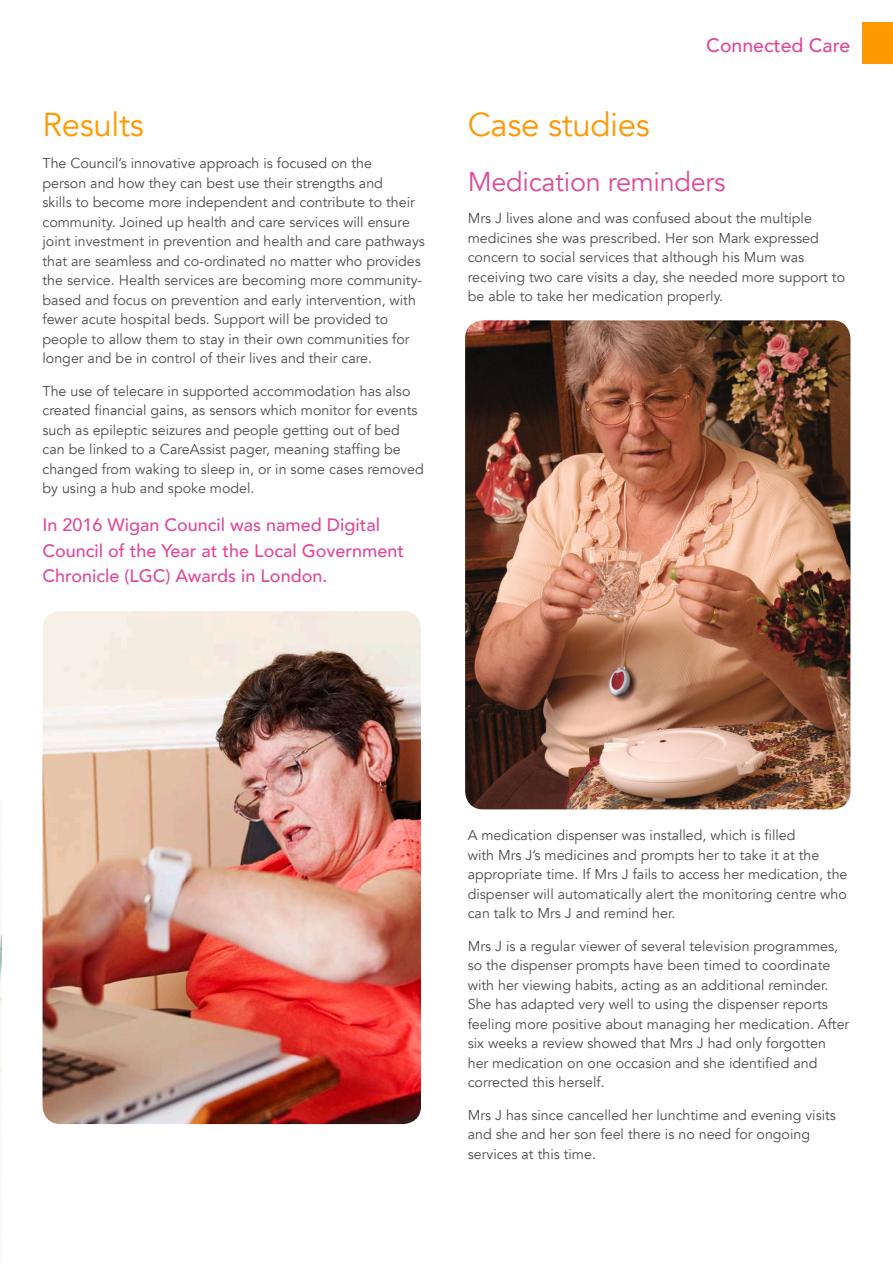
<style>
.page{position:relative;width:893px;height:1263px;background:#fff}
.page>*{position:absolute;margin:0;border:0;box-sizing:border-box;transform-origin:0 0}
.t1{font:33px "Avenir";letter-spacing:-.01em;color:#f90}
.t2{font:27px "Avenir";letter-spacing:-.01em;color:#de4a99}
.t3{font:500 19.5px "Avenir";color:#de4a99}
.t4{font:500 18px/25.5px "Avenir";color:#de4a99}
.t5{font:14.25px/19.5px "Avenir";color:#4b4c4d}
</style>
<div class="page">
<div style="left:862px;top:22px;width:31px;height:41px;background:#f90"></div>
<img style="left:0;top:926px;width:1px;height:148px">
<img style="left:465px;top:320px;width:385px;height:489px">
<img style="left:43px;top:611px;width:378px;height:513px">
<p class="t1" style="left:43px;top:105px;width:103px">Results</p>
<p class="t5" style="left:43px;top:154px;width:384px">The Council’s innovative approach is focused on the<br>person and how they can best use their strengths and<br>skills to become more independent and contribute to their community. Joined up health and care services will ensure joint investment in prevention and health and care pathways that are seamless and co-ordinated no matter who provides the service. Health services are becoming more community&shy;based and focus on prevention and early intervention, with fewer acute hospital beds. Support will be provided to people to allow them to stay in their own communities for longer and be in control of their lives and their care.</p>
<p class="t5" style="left:43px;top:381px;width:383px">The use of telecare in supported accommodation has also created financial gains, as sensors which monitor for events such as epileptic seizures and people getting out of bed can be linked to a CareAssist pager, meaning staffing be changed from waking to sleep in, or in some cases removed by using a hub and spoke model.</p>
<p class="t4" style="left:43px;top:511px;width:363px">In 2016 Wigan Council was named Digital<br>Council of the Year at the Local Government<br>Chronicle (LGC) Awards in London.</p>
<h3 class="t3" style="left:706px;top:29px;width:146px">Connected Care</h3>
<p class="t1" style="left:468px;top:105px;width:184px">Case studies</p>
<p class="t2" style="left:468px;top:165px;width:259px">Medication reminders</p>
<p class="t5" style="left:468px;top:209px;width:379px">Mrs J lives alone and was confused about the multiple medicines she was prescribed. Her son Mark expressed concern to social services that although his Mum was receiving two care visits a day, she needed more support to be able to take her medication properly.</p>
<p class="t5" style="left:468px;top:826px;width:381px">A medication dispenser was installed, which is filled<br>with Mrs J’s medicines and prompts her to take it at the appropriate time. If Mrs J fails to access her medication, the dispenser will automatically alert the monitoring centre who can talk to Mrs J and remind her.</p>
<p class="t5" style="left:468px;top:936px;width:383px">Mrs J is a regular viewer of several television programmes, so the dispenser prompts have been timed to coordinate with her viewing habits, acting as an additional reminder.<br>She has adapted very well to using the dispenser reports feeling more positive about managing her medication. After six weeks a review showed that Mrs J had only forgotten her medication on one occasion and she identified and corrected this herself.</p>
<p class="t5" style="left:468px;top:1105px;width:370px">Mrs J has since cancelled her lunchtime and evening visits and she and her son feel there is no need for ongoing services at this time.</p>
</div>
